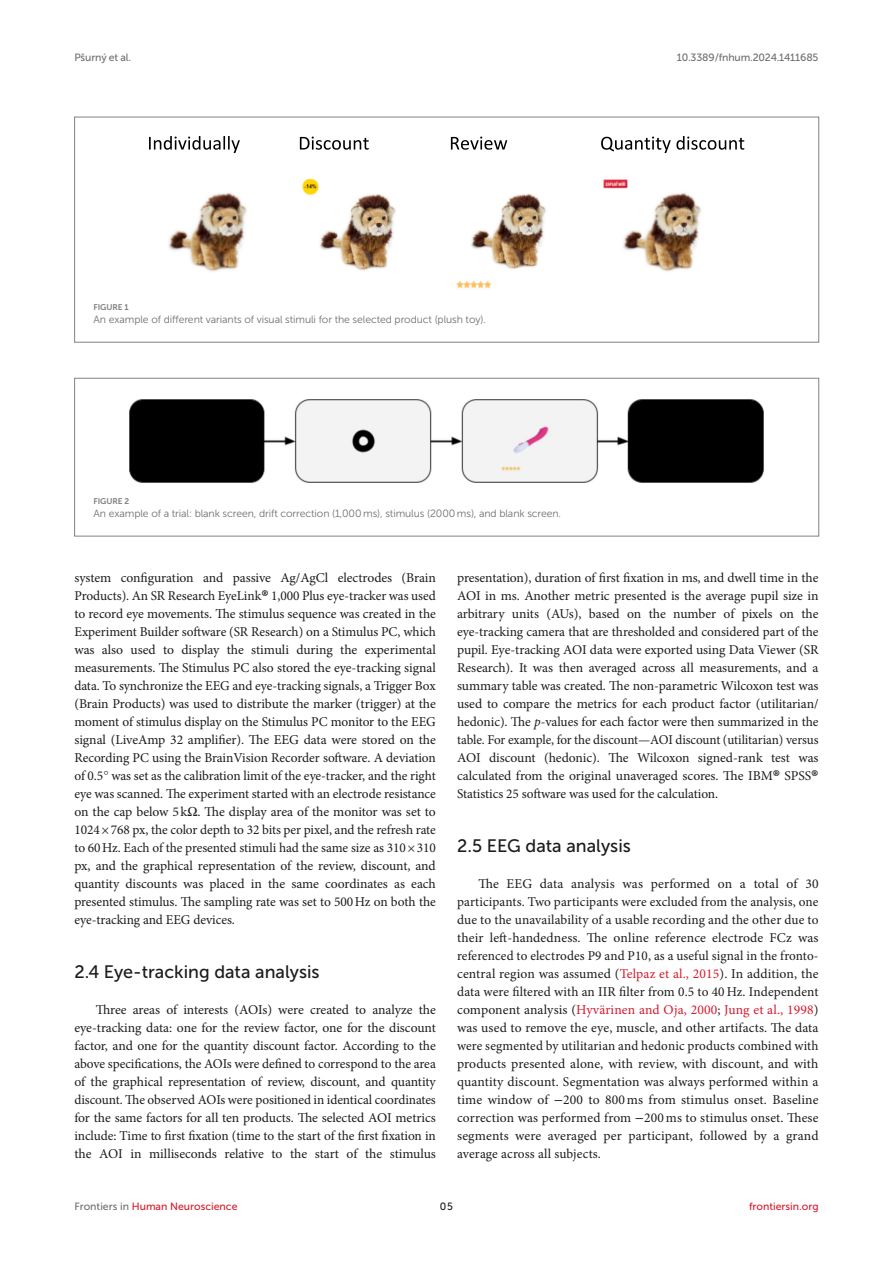
<style>
.page{position:relative;width:893px;height:1263px;background:#fff}
.page>*{position:absolute;margin:0;border:0;box-sizing:border-box;transform-origin:0 0}
.HEAD_2{font:18px "Museo Sans 500";color:#1b1c1b}
.TEXT_FLUSH{font:13.5px/18px "Minion Pro";letter-spacing:-.005em;color:#1b1c1b;text-align:justify}
.FIG_LEG{font:10.5px "Museo Sans 300";letter-spacing:-.01em;color:#706f70}
.t1{font:10.5px "Museo Sans 500";color:#d51a2c}
.t2{font:10.5px "Museo Sans 500";letter-spacing:-.015em;color:#706f70}
.t3{font:10.5px "Museo Sans 500";color:#1b1c1b}
.FIG_HD{font:8.25px "Museo Sans 700";letter-spacing:-.01em;color:#7e7f7f}
.s1{font-size:22.5px;color:#000}
.s2{font-family:"STIX"}
.s3{font-family:"STIX General"}
.s4{font-style:italic}
.s5{color:#d51a2c}
.s6{color:#706f70}
</style>
<div class="page">
<img style="left:169px;top:179px;width:532px;height:110px">
<svg style="left:149px;top:136px;width:91px;height:17px"></svg>
<svg style="left:300px;top:137px;width:69px;height:13px"></svg>
<svg style="left:451px;top:137px;width:56px;height:13px"></svg>
<svg style="left:601px;top:136px;width:143px;height:17px"></svg>
<div style="left:74px;top:117px;width:745px;height:225px;border:1px solid #808285"></div>
<img style="left:129px;top:399px;width:635px;height:84px">
<div style="left:74px;top:378px;width:745px;height:158px;border:1px solid #808285"></div>
<p class="t2" style="left:74px;top:51px;width:58px">Pšurný et al.</p>
<p class="t2" style="left:677px;top:51px;width:143px">10.3389/fnhum.2024.1411685</p>
<p class="FIG_HD" style="left:94px;top:302px;width:37px">FIGURE 1</p>
<p class="FIG_LEG" style="left:94px;top:314px;width:394px">An example of different variants of visual stimuli for the selected product (plush toy).</p>
<p class="FIG_HD" style="left:94px;top:496px;width:37px">FIGURE 2</p>
<p class="FIG_LEG" style="left:94px;top:508px;width:469px">An example of a trial: blank screen, drift correction (1,000 ms), stimulus (2000 ms), and blank screen.</p>
<p class="TEXT_FLUSH" style="left:74px;top:569px;width:363px">system configuration and passive Ag/AgCl electrodes (Brain Products). An SR Research EyeLink<span class="s1">®</span> 1,000 Plus eye-tracker was used to record eye movements. The stimulus sequence was created in the Experiment Builder software (SR Research) on a Stimulus PC, which was also used to display the stimuli during the experimental measurements. The Stimulus PC also stored the eye-tracking signal data. To synchronize the EEG and eye-tracking signals, a Trigger Box (Brain Products) was used to distribute the marker (trigger) at the moment of stimulus display on the Stimulus PC monitor to the EEG signal (LiveAmp 32 amplifier). The EEG data were stored on the Recording PC using the BrainVision Recorder software. A deviation of 0.5<span class="s2">°</span> was set as the calibration limit of the eye-tracker, and the right eye was scanned. The experiment started with an electrode resistance on the cap below 5k<span class="s3">Ω</span>. The display area of the monitor was set to 1024×768 px, the color depth to 32 bits per pixel, and the refresh rate to 60Hz. Each of the presented stimuli had the same size as 310×310 px, and the graphical representation of the review, discount, and quantity discounts was placed in the same coordinates as each presented stimulus. The sampling rate was set to 500Hz on both the eye-tracking and EEG devices.</p>
<p class="HEAD_2" style="left:74px;top:962px;width:247px">2.4 Eye-tracking data analysis</p>
<p class="TEXT_FLUSH" style="left:74px;top:1001px;width:363px;text-indent:21px">Three areas of interests (AOIs) were created to analyze the eye-tracking data: one for the review factor, one for the discount factor, and one for the quantity discount factor. According to the above specifications, the AOIs were defined to correspond to the area of the graphical representation of review, discount, and quantity discount. The observed AOIs were positioned in identical coordinates for the same factors for all ten products. The selected AOI metrics include: Time to first fixation (time to the start of the first fixation in the AOI in milliseconds relative to the start of the stimulus</p>
<p class="TEXT_FLUSH" style="left:457px;top:569px;width:363px">presentation), duration of first fixation in ms, and dwell time in the AOI in ms. Another metric presented is the average pupil size in arbitrary units (AUs), based on the number of pixels on the eye-tracking camera that are thresholded and considered part of the pupil. Eye-tracking AOI data were exported using Data Viewer (SR Research). It was then averaged across all measurements, and a summary table was created. The non-parametric Wilcoxon test was used to compare the metrics for each product factor (utilitarian/ hedonic). The <span class="s4">p</span>-values for each factor were then summarized in the table. For example, for the discount—AOI discount (utilitarian) versus AOI discount (hedonic). The Wilcoxon signed-rank test was calculated from the original unaveraged scores. The IBM<span class="s1">®</span> SPSS<span class="s1">® </span>Statistics 25 software was used for the calculation.</p>
<p class="HEAD_2" style="left:457px;top:836px;width:175px">2.5 EEG data analysis</p>
<p class="TEXT_FLUSH" style="left:457px;top:875px;width:363px;text-indent:21px">The EEG data analysis was performed on a total of 30 participants. Two participants were excluded from the analysis, one due to the unavailability of a usable recording and the other due to their left-handedness. The online reference electrode FCz was referenced to electrodes P9 and P10, as a useful signal in the fronto&shy;central region was assumed (<span class="s5">Telpaz et al., 2015</span>). In addition, the data were filtered with an IIR filter from 0.5 to 40Hz. Independent component analysis (<span class="s5">Hyvärinen and Oja, 2000</span>; <span class="s5">Jung et al., 1998</span>) was used to remove the eye, muscle, and other artifacts. The data were segmented by utilitarian and hedonic products combined with products presented alone, with review, with discount, and with quantity discount. Segmentation was always performed within a time window of <span class="s3">−</span>200 to 800 ms from stimulus onset. Baseline correction was performed from <span class="s3">−</span>200 ms to stimulus onset. These segments were averaged per participant, followed by a grand average across all subjects.</p>
<p class="t1" style="left:74px;top:1200px;width:165px"><span class="s6">Frontiers in</span> Human Neuroscience</p>
<p class="t3" style="left:440px;top:1200px;width:14px">05</p>
<p class="t1" style="left:749px;top:1200px;width:71px">frontiersin.org</p>
</div>
